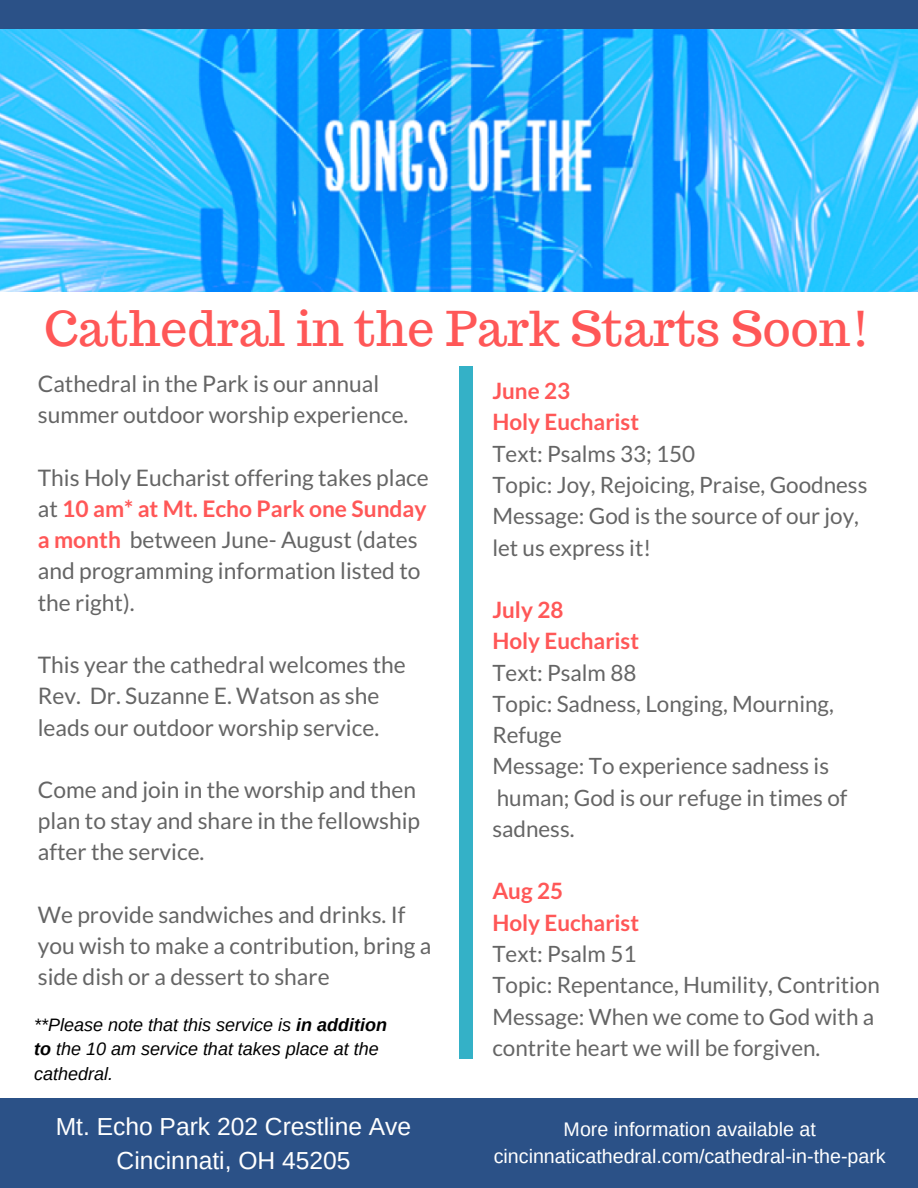
<style>
.page{position:relative;width:918px;height:1188px;background:#fff}
.page>*{position:absolute;margin:0;border:0;box-sizing:border-box;transform-origin:0 0}
.t1{font:48px "Trocchi";color:#ff5757}
.t2{font:24.6px/34.5px "Arimo";color:#fff;text-align:center}
.t3{font:22.8px/31.2px "Lato";color:#656565}
.t4{font:22.5px/31.2px "Lato";color:#656565}
.t5{font:700 22.5px/31.2px "Lato";color:#ff5757}
.t6{font:19.65px/27px "Arimo";color:#fff;text-align:center}
.t7{font:italic 18px/24.8px "Arimo";color:#000}
.s1{font-weight:700;color:#ff5757}
.s2{font-weight:700}
</style>
<div class="page">
<img style="left:0;top:28px;width:918px;height:263px">
<div style="left:0;top:1098px;width:918px;height:90px;background:#2b5187"></div>
<div style="left:0;top:0;width:918px;height:28px;background:#2b5187"></div>
<div style="left:459px;top:366px;width:13px;height:693px;background:#34b1c7"></div>
<h1 class="t1" style="left:44px;top:297px;width:828px">Cathedral in the Park Starts Soon!</h1>
<p class="t5" style="left:492px;top:375px;width:148px">June 23<br>Holy Eucharist</p>
<p class="t4" style="left:492px;top:437px;width:377px">Text: Psalms 33; 150<br>Topic: Joy, Rejoicing, Praise, Goodness<br>Message: God is the source of our joy, let us express it!</p>
<p class="t3" style="left:38px;top:368px;width:372px">Cathedral in the Park is our annual summer outdoor worship experience.</p>
<p class="t3" style="left:38px;top:461px;width:393px">This Holy Eucharist offering takes place at <span class="s1">10 am* at Mt. Echo Park one Sunday a month</span> between June- August (dates and programming information listed to the right).</p>
<p class="t5" style="left:492px;top:594px;width:148px">July 28<br>Holy Eucharist</p>
<p class="t4" style="left:492px;top:656px;width:357px">Text: Psalm 88<br>Topic: Sadness, Longing, Mourning,<br>Refuge<br>Message: To experience sadness is human; God is our refuge in times of sadness.</p>
<p class="t3" style="left:38px;top:649px;width:370px">This year the cathedral welcomes the<br>Rev. Dr. Suzanne E. Watson as she leads our outdoor worship service.</p>
<p class="t3" style="left:38px;top:774px;width:384px">Come and join in the worship and then plan to stay and share in the fellowship after the service.</p>
<p class="t3" style="left:38px;top:898px;width:395px">We provide sandwiches and drinks. If you wish to make a contribution, bring a side dish or a dessert to share</p>
<p class="t7" style="left:34px;top:1012px;width:354px">**Please note that this service is <span class="s2">in addition to</span> the 10 am service that takes place at the cathedral.</p>
<p class="t2" style="left:56px;top:1109px;width:357px">Mt. Echo Park 202 Crestline Ave<br>Cincinnati, OH 45205</p>
<p class="t5" style="left:492px;top:875px;width:148px">Aug 25<br>Holy Eucharist</p>
<p class="t4" style="left:492px;top:938px;width:389px">Text: Psalm 51<br>Topic: Repentance, Humility, Contrition<br>Message: When we come to God with a contrite heart we will be forgiven.</p>
<p class="t6" style="left:494px;top:1116px;width:394px">More information available at cincinnaticathedral.com/cathedral-in-the-park</p>
</div>
